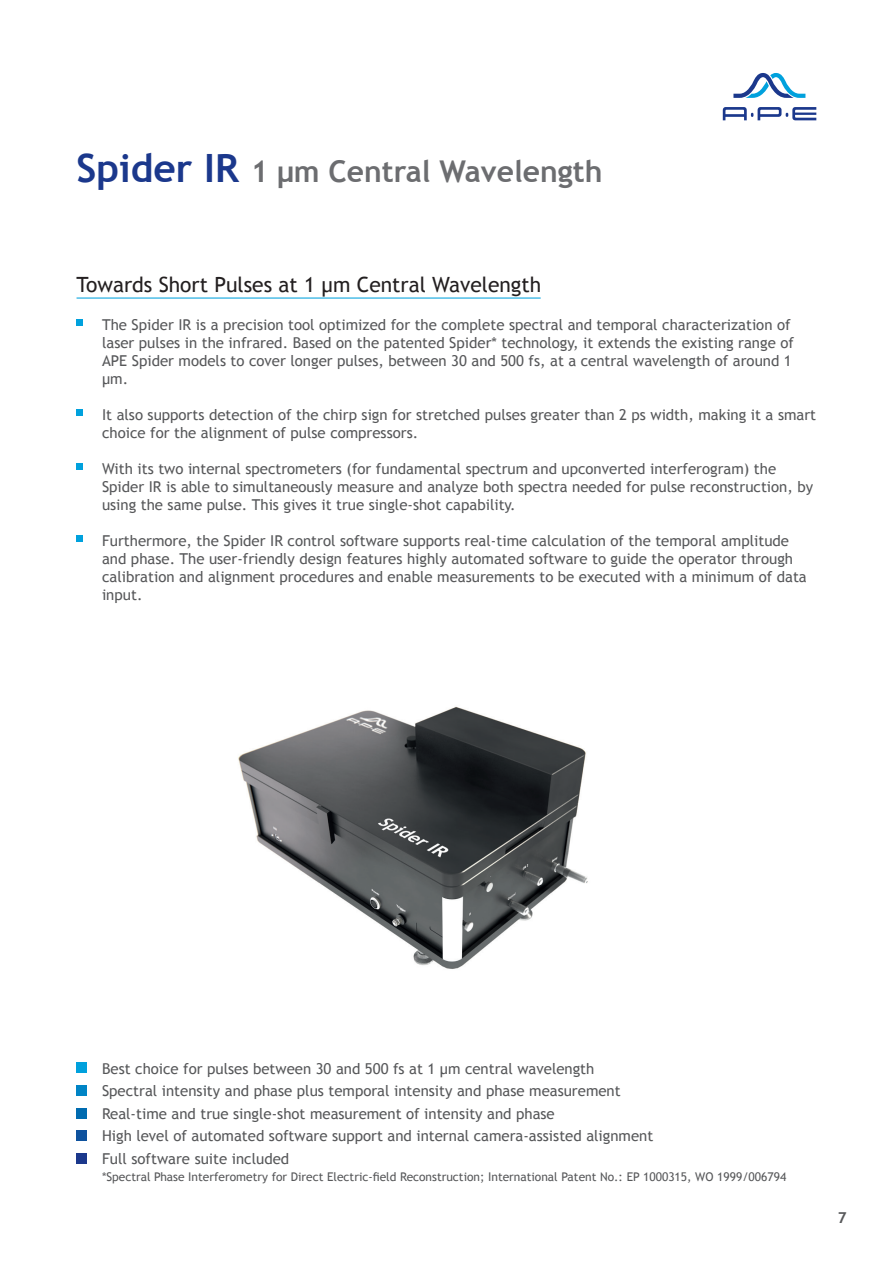
<style>
.page{position:relative;width:893px;height:1263px;background:#fff}
.page>*{position:absolute;margin:0;border:0;box-sizing:border-box;transform-origin:0 0}
.Seitenüberschrift_fe{font:700 30px "Trebuchet MS";color:#6c6d70}
.Textüberschrift{font:21px "Trebuchet MS";color:#231f20}
.Haupttext{font:15px/18px "Trebuchet MS";color:#57585a}
.Keypoints{font:15px "Trebuchet MS";color:#57585a}
.t1{font:700 15px "Trebuchet MS";color:#57585a}
.Fußnoten{font:12px "Trebuchet MS";color:#57585a}
.s1{font-size:39px;color:#1b388c}
</style>
<div class="page">
<svg style="left:723px;top:107px;width:93px;height:13px"></svg>
<svg style="left:733px;top:73px;width:72px;height:25px"></svg>
<img style="left:238px;top:706px;width:350px;height:263px">
<svg style="left:77px;top:319px;width:6px;height:6px"></svg>
<svg style="left:77px;top:409px;width:6px;height:6px"></svg>
<div style="left:77px;top:463px;width:6px;height:7px;background:#00a1dd"></div>
<div style="left:77px;top:535px;width:6px;height:7px;background:#00a1dd"></div>
<hr style="left:77px;top:297px;width:464px;height:2px;background:#00a1dd">
<div style="left:77px;top:1153px;width:10px;height:10px;background:#1b388c"></div>
<div style="left:77px;top:1130px;width:10px;height:11px;background:#0e529e"></div>
<div style="left:77px;top:1108px;width:10px;height:10px;background:#006bb0"></div>
<div style="left:77px;top:1085px;width:10px;height:11px;background:#0084c5"></div>
<div style="left:77px;top:1063px;width:10px;height:10px;background:#00a1dd"></div>
<p class="Seitenüberschrift_fe" style="left:77px;top:152px;width:527px"><span class="s1">Spider IR</span> 1 μm Central Wavelength</p>
<p class="Textüberschrift" style="left:77px;top:272px;width:466px">Towards Short Pulses at 1 µm Central Wavelength</p>
<p class="Haupttext" style="left:102px;top:316px;width:693px">The Spider IR is a precision tool optimized for the complete spectral and temporal characterization of laser pulses in the infrared. Based on the patented Spider* technology, it extends the existing range of APE Spider models to cover longer pulses, between 30 and 500 fs, at a central wavelength of around 1 µm.</p>
<p class="Haupttext" style="left:102px;top:406px;width:716px">It also supports detection of the chirp sign for stretched pulses greater than 2 ps width, making it a smart choice for the alignment of pulse compressors.</p>
<p class="Haupttext" style="left:102px;top:460px;width:713px">With its two internal spectrometers (for fundamental spectrum and upconverted interferogram) the<br>Spider IR is able to simultaneously measure and analyze both spectra needed for pulse reconstruction, by using the same pulse. This gives it true single-shot capability.</p>
<p class="Haupttext" style="left:102px;top:532px;width:706px">Furthermore, the Spider IR control software supports real-time calculation of the temporal amplitude and phase. The user-friendly design features highly automated software to guide the operator through calibration and alignment procedures and enable measurements to be executed with a minimum of data input.</p>
<p class="Keypoints" style="left:102px;top:1059px;width:494px">Best choice for pulses between 30 and 500 fs at 1 µm central wavelength</p>
<p class="Keypoints" style="left:102px;top:1082px;width:520px">Spectral intensity and phase plus temporal intensity and phase measurement</p>
<p class="Keypoints" style="left:102px;top:1104px;width:454px">Real-time and true single-shot measurement of intensity and phase</p>
<p class="Keypoints" style="left:102px;top:1127px;width:553px">High level of automated software support and internal camera-assisted alignment</p>
<p class="Keypoints" style="left:102px;top:1149px;width:189px">Full software suite included</p>
<p class="Fußnoten" style="left:102px;top:1170px;width:686px">*Spectral Phase Interferometry for Direct Electric-field Reconstruction; International Patent No.: EP 1000315, WO 1999/006794</p>
<p class="t1" style="left:838px;top:1208px;width:10px">7</p>
</div>
